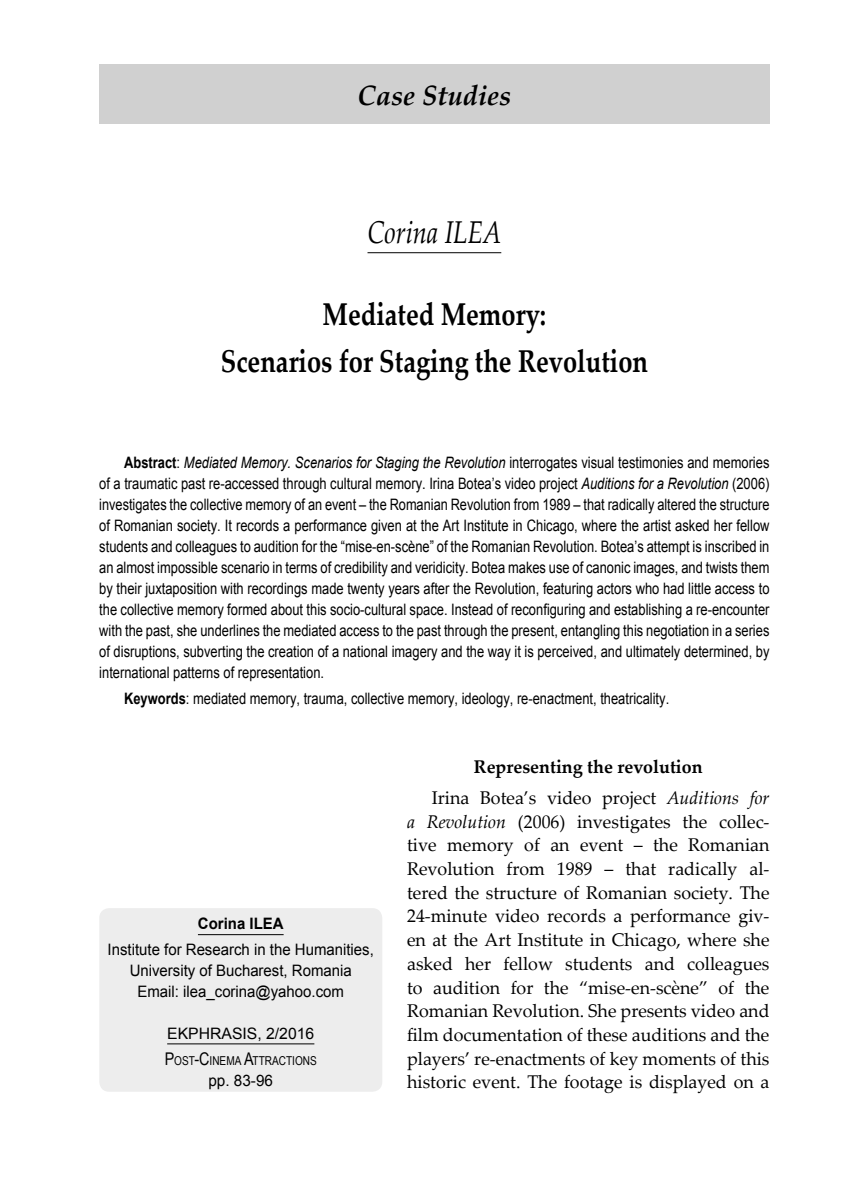
<style>
.page{position:relative;width:844px;height:1191px;background:#fff}
.page>*{position:absolute;margin:0;border:0;box-sizing:border-box;transform-origin:0 0}
.t1{font:700 31.5px/47.2px "Palatino Linotype";color:#000;text-align:center;scale:.81 1}
.t2{font:italic 31.5px "Palatino Linotype";color:#000;scale:.81 1}
.t3{font:italic 700 28px "Palatino Linotype";color:#000}
.t4{font:18.38px/23.6px "Palatino Linotype";color:#000;text-align:justify}
.t5{font:700 18.38px/31.2px "Palatino Linotype";color:#000}
.t6{font:15.75px/21px "Arial";color:#000;text-align:justify;scale:.82 1}
.t7{font:15.75px/21px "Arial";color:#000;text-align:center;scale:.95 1}
.t8{font:15.75px "Arial";color:#000}
.t9{font:700 15.75px "Arial";color:#000;scale:.95 1}
.t10{font:15.75px "Arial";color:#000}
.t11{font:12.25px "Arial Narrow";color:#000}
.s1{font-weight:700}
.s2{font-style:italic}
.s3{font-size:17.5px}
.s4{font-style:inherit}
.s5{font-weight:400}
.s6{font-weight:400;font-style:italic}
</style>
<div class="page">
<hr style="left:367px;top:252px;width:134px;height:1px;background:#000">
<div style="left:99px;top:908px;width:283px;height:183px;background:#ededed;border-radius:10px"></div>
<hr style="left:167px;top:1043px;width:147px;height:1px;background:#000">
<hr style="left:198px;top:934px;width:85px;height:1px;background:#000">
<div style="left:99px;top:64px;width:670px;height:60px;background:#d0d0d0"></div>
<h2 class="t3" style="left:357px;top:75px;width:155px">Case Studies</h2>
<h1 class="t2" style="left:367px;top:209px;width:167px">Corina ILEA</h1>
<h1 class="t1" style="left:221px;top:289px;width:529px">Mediated Memory:<br>Scenarios for Staging the Revolution</h1>
<p class="t6" style="left:99px;top:452px;width:818px;text-indent:25px"><span class="s1">Abstract</span>: <span class="s2">Mediated Memory. Scenarios for Staging the Revolution</span> interrogates visual testimonies and memories of a traumatic past re-accessed through cultural memory. Irina Botea’s video project <span class="s2">Auditions for a Revolution</span> (2006) investigates the collective memory of an event – the Romanian Revolution from 1989 – that radically altered the structure of Romanian society. It records a performance given at the Art Institute in Chicago, where the artist asked her fellow students and colleagues to audition for the “mise-en-scène” of the Romanian Revolution. Botea’s attempt is inscribed in an almost impossible scenario in terms of credibility and veridicity. Botea makes use of canonic images, and twists them by their juxtaposition with recordings made twenty years after the Revolution, featuring actors who had little access to the collective memory formed about this socio-cultural space. Instead of reconfiguring and establishing a re-encounter with the past, she underlines the mediated access to the past through the present, entangling this negotiation in a series of disruptions, subverting the creation of a national imagery and the way it is perceived, and ultimately determined, by international patterns of representation.</p>
<p class="t6" style="left:124px;top:688px;width:666px"><span class="s1">Keywords</span>: mediated memory, trauma, collective memory, ideology, re-enactment, theatricality.</p>
<p class="t9" style="left:198px;top:913px;width:92px">Corina ILEA</p>
<p class="t7" style="left:108px;top:939px;width:282px">Institute for Research in the Humanities,<br>University of Bucharest, Romania<br>Email: ilea_corina@yahoo.com</p>
<p class="t8" style="left:167px;top:1022px;width:149px">EKPHRASIS, 2/2016</p>
<p class="t11" style="left:165px;top:1051px;width:153px"><span class="s3">P</span>OST<span class="s3">-C</span>INEMA <span class="s3">A</span>TTRACTIONS</p>
<p class="t10" style="left:208px;top:1069px;width:66px"><span class="s4">pp</span>. 83-96</p>
<p class="t5" style="left:432px;top:750px;width:339px;text-indent:42px">Representing the revolution<br><span class="s5">Irina Botea’s video project</span> <span class="s6">Auditions for</span></p>
<p class="t4" style="left:407px;top:808px;width:364px"><span class="s2">a Revolution</span> (2006) investigates the collec&shy;tive memory of an event – the Romanian Revolution from 1989 – that radically al&shy;tered the structure of Romanian society. The 24-minute video records a performance giv&shy;en at the Art Institute in Chicago, where she asked her fellow students and colleagues to audition for the “mise-en-scène” of the Romanian Revolution. She presents video and film documentation of these auditions and the players’ re-enactments of key moments of this historic event. The footage is displayed on a</p>
</div>
